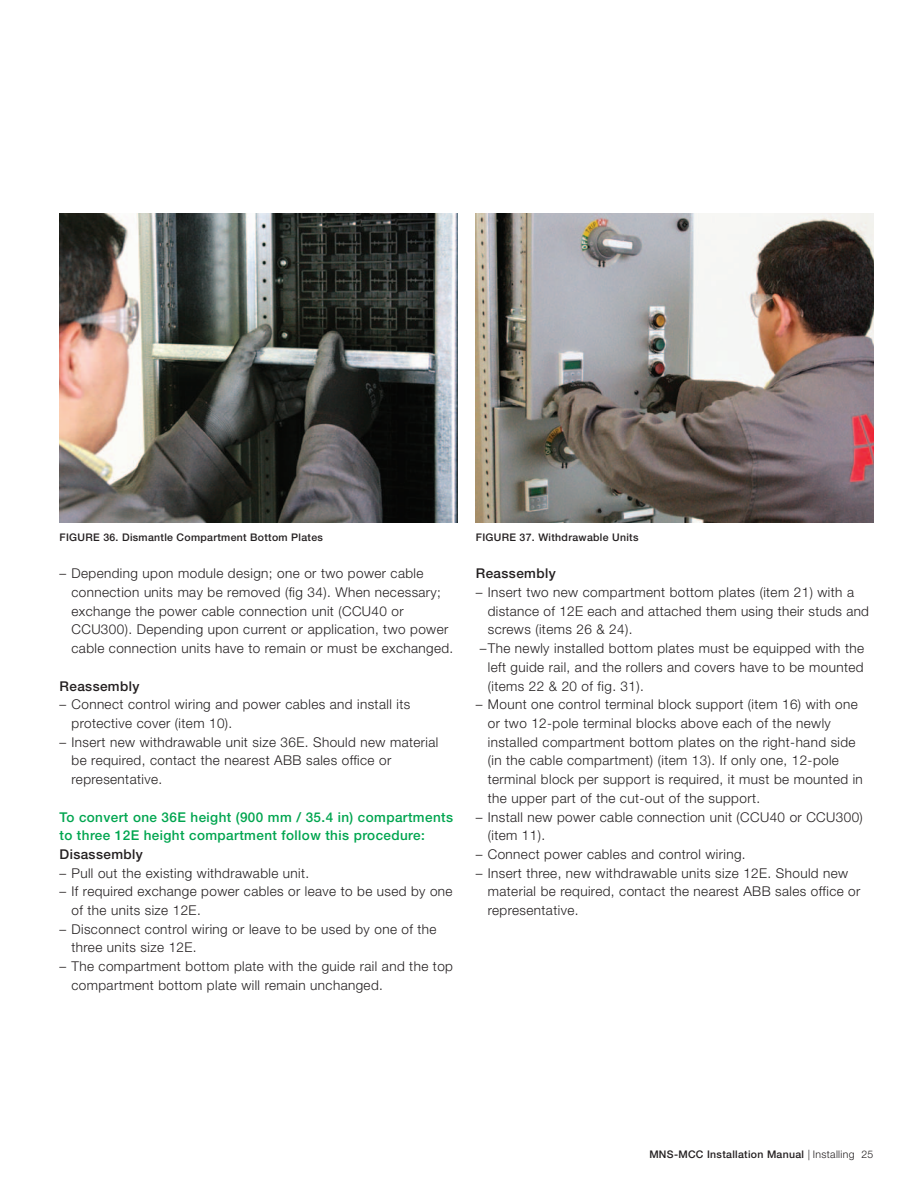
<style>
.page{position:relative;width:918px;height:1188px;background:#fff}
.page>*{position:absolute;margin:0;border:0;box-sizing:border-box;transform-origin:0 0}
.t1{font:300 13.5px/18.8px "Helvetica Neue LT Std";letter-spacing:.03em;color:#231f20}
.t2{font:500 13.5px/18.8px "Helvetica Neue LT Std";letter-spacing:.03em;color:#00a54f}
.t3{font:500 13.5px "Helvetica Neue LT Std";letter-spacing:.03em;color:#231f20}
.t4{font:500 10.5px "Helvetica Neue LT Std";letter-spacing:.03em;color:#231f20}
.s1{font-weight:300}
</style>
<div class="page">
<img style="left:60px;top:214px;width:397px;height:309px">
<img style="left:476px;top:214px;width:397px;height:309px">
<p class="t4" style="left:60px;top:531px;width:265px">FIGURE 36. Dismantle Compartment Bottom Plates</p>
<p class="t4" style="left:476px;top:531px;width:164px">FIGURE 37. Withdrawable Units</p>
<p class="t1" style="left:72px;top:564px;width:383px;text-indent:-12px">– Depending upon module design; one or two power cable connection units may be removed (fig 34). When necessary; exchange the power cable connection unit (CCU40 or CCU300). Depending upon current or application, two power cable connection units have to remain or must be exchanged.</p>
<p class="t3" style="left:60px;top:678px;width:81px">Reassembly</p>
<p class="t1" style="left:72px;top:695px;width:340px;text-indent:-12px">– Connect control wiring and power cables and install its protective cover (item 10).</p>
<p class="t1" style="left:72px;top:732px;width:368px;text-indent:-12px">– Insert new withdrawable unit size 36E. Should new material be required, contact the nearest ABB sales office or representative.</p>
<p class="t2" style="left:60px;top:807px;width:395px">To convert one 36E height (900 mm / 35.4 in) compartments to three 12E height compartment follow this procedure:</p>
<p class="t3" style="left:60px;top:846px;width:85px">Disassembly</p>
<p class="t1" style="left:60px;top:863px;width:251px">– Pull out the existing withdrawable unit.</p>
<p class="t1" style="left:72px;top:882px;width:383px;text-indent:-12px">– If required exchange power cables or leave to be used by one of the units size 12E.</p>
<p class="t1" style="left:72px;top:919px;width:367px;text-indent:-12px">– Disconnect control wiring or leave to be used by one of the three units size 12E.</p>
<p class="t1" style="left:72px;top:957px;width:383px;text-indent:-12px">– The compartment bottom plate with the guide rail and the top compartment bottom plate will remain unchanged.</p>
<p class="t3" style="left:476px;top:565px;width:81px">Reassembly</p>
<p class="t1" style="left:476px;top:583px;width:380px">– Insert two new compartment bottom plates (item 21) with a</p>
<p class="t1" style="left:488px;top:601px;width:383px">distance of 12E each and attached them using their studs and</p>
<p class="t1" style="left:488px;top:620px;width:146px">screws (items 26 &amp; 24).</p>
<p class="t1" style="left:480px;top:639px;width:386px">–The newly installed bottom plates must be equipped with the</p>
<p class="t1" style="left:488px;top:657px;width:377px">left guide rail, and the rollers and covers have to be mounted</p>
<p class="t1" style="left:488px;top:676px;width:158px">(items 22 &amp; 20 of fig. 31).</p>
<p class="t1" style="left:488px;top:695px;width:377px;text-indent:-12px">– Mount one control terminal block support (item 16) with one or two 12-pole terminal blocks above each of the newly installed compartment bottom plates on the right-hand side (in the cable compartment) (item 13). If only one, 12-pole terminal block per support is required, it must be mounted in the upper part of the cut-out of the support.</p>
<p class="t1" style="left:488px;top:807px;width:377px;text-indent:-12px">– Install new power cable connection unit (CCU40 or CCU300) (item 11).</p>
<p class="t1" style="left:476px;top:845px;width:271px">– Connect power cables and control wiring.</p>
<p class="t1" style="left:488px;top:863px;width:374px;text-indent:-12px">– Insert three, new withdrawable units size 12E. Should new material be required, contact the nearest ABB sales office or representative.</p>
<p class="t4" style="left:649px;top:1148px;width:226px">MNS-MCC Installation Manual <span class="s1">| Installing 25</span></p>
</div>
